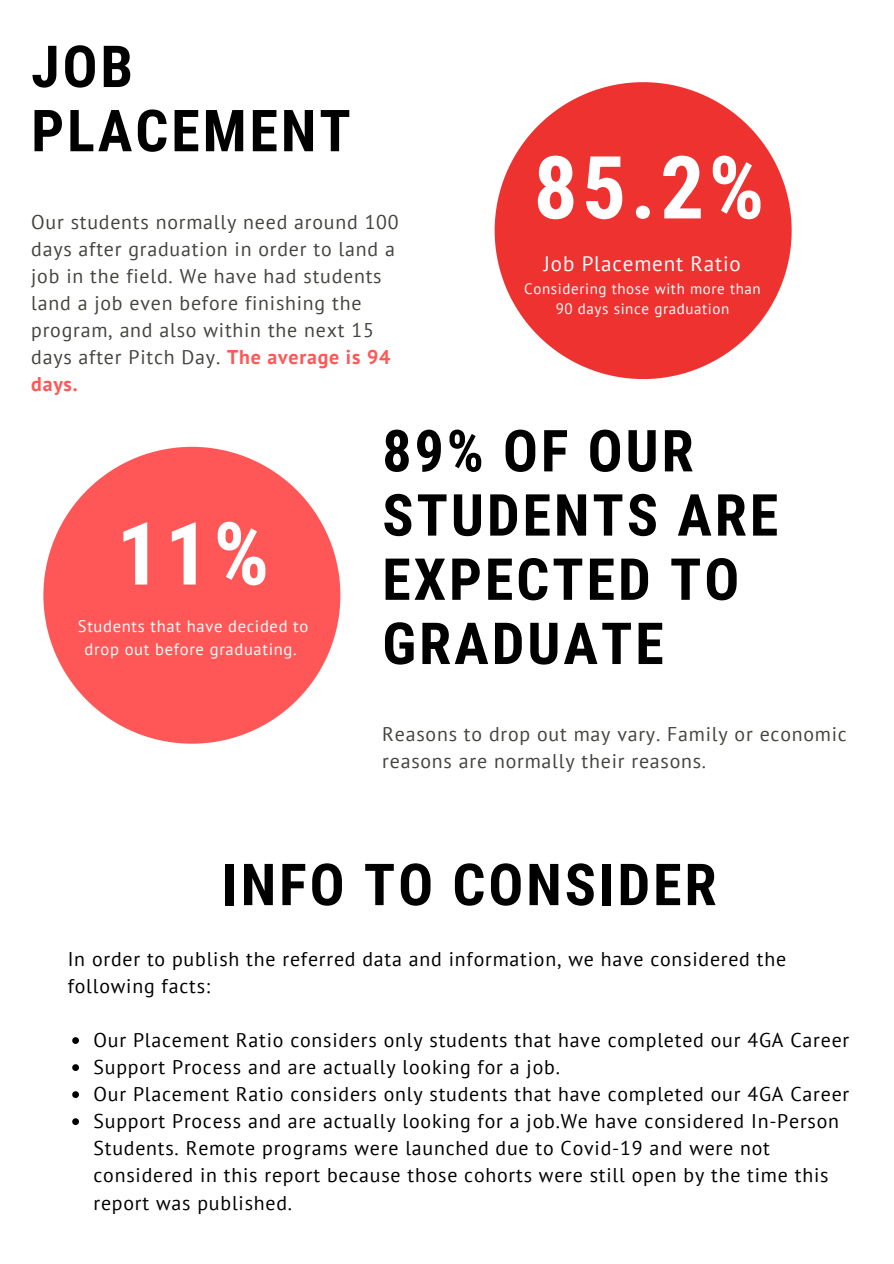
<style>
.page{position:relative;width:894px;height:1264px;background:#fff}
.page>*{position:absolute;margin:0;border:0;box-sizing:border-box;transform-origin:0 0}
.t1{font:700 87px "Roboto Condensed";color:#fff}
.t2{font:700 57.9px/64.2px "Roboto Condensed";letter-spacing:.05em;color:#000}
.t3{font:21px "PT Sans";letter-spacing:.04em;color:#fff}
.t4{font:19.8px/27px "PT Sans";letter-spacing:.04em;color:#000}
.t5{font:19.8px/27px "PT Sans";letter-spacing:.04em;color:#444440}
.t6{font:16.5px/22.5px "PT Sans";letter-spacing:.04em;color:#fff;text-align:center}
.t7{font:15px/20.2px "PT Sans";letter-spacing:.04em;color:#fff;text-align:center}
.s1{font-weight:700;color:#ff5757}
</style>
<div class="page">
<svg style="left:494px;top:82px;width:297px;height:297px;fill:#ee3230"></svg>
<svg style="left:43px;top:447px;width:297px;height:296px;fill:#ff5757"></svg>
<svg style="left:72px;top:1037px;width:7px;height:6px"></svg>
<svg style="left:72px;top:1064px;width:7px;height:6px"></svg>
<svg style="left:72px;top:1091px;width:7px;height:6px"></svg>
<svg style="left:72px;top:1118px;width:7px;height:6px"></svg>
<h2 class="t2" style="left:31px;top:35px;width:321px">JOB<br>PLACEMENT</h2>
<p class="t5" style="left:31px;top:208px;width:369px">Our students normally need around 100 days after graduation in order to land a job in the field. We have had students land a job even before finishing the program, and also within the next 15 days after Pitch Day. <span class="s1">The average is 94 days.</span></p>
<h1 class="t1" style="left:533px;top:138px;width:232px">85.2%</h1>
<p class="t3" style="left:544px;top:250px;width:198px">Job Placement Ratio</p>
<p class="t7" style="left:524px;top:278px;width:238px">Considering those with more than<br>90 days since graduation</p>
<h1 class="t1" style="left:117px;top:504px;width:154px">11%</h1>
<p class="t6" style="left:78px;top:615px;width:232px">Students that have decided to drop out before graduating.</p>
<h2 class="t2" style="left:382px;top:419px;width:397px">89% OF OUR<br>STUDENTS ARE<br>EXPECTED TO<br>GRADUATE</h2>
<p class="t5" style="left:382px;top:720px;width:466px">Reasons to drop out may vary. Family or economic reasons are normally their reasons.</p>
<h2 class="t2" style="left:222px;top:853px;width:496px">INFO TO CONSIDER</h2>
<p class="t4" style="left:68px;top:945px;width:719px">In order to publish the referred data and information, we have considered the following facts:</p>
<p class="t4" style="left:93px;top:1026px;width:757px">Our Placement Ratio considers only students that have completed our 4GA Career Support Process and are actually looking for a job.<br>Our Placement Ratio considers only students that have completed our 4GA Career Support Process and are actually looking for a job.We have considered In-Person Students. Remote programs were launched due to Covid-19 and were not considered in this report because those cohorts were still open by the time this report was published.</p>
</div>
